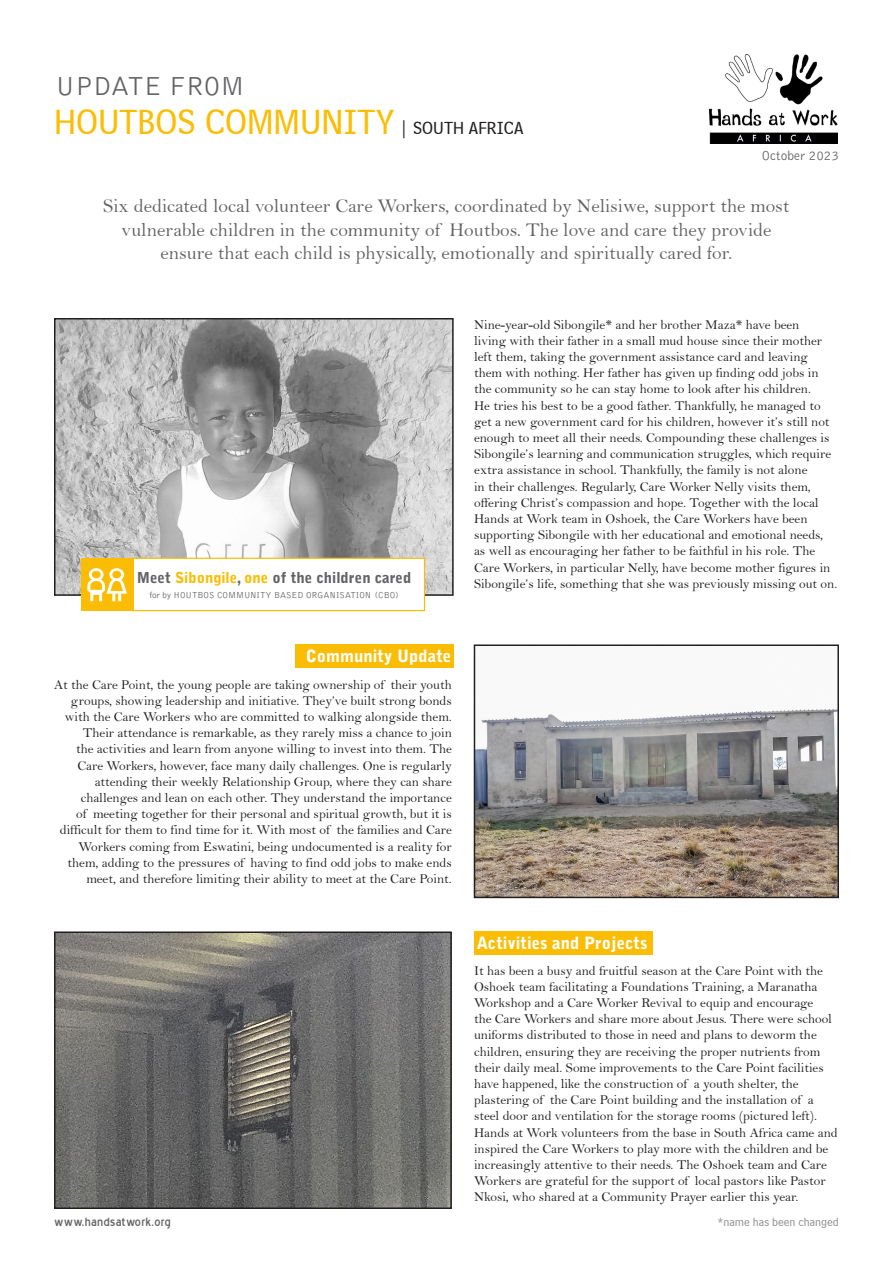
<style>
.page{position:relative;width:893px;height:1263px;background:#fff}
.page>*{position:absolute;margin:0;border:0;box-sizing:border-box;transform-origin:0 0}
.t1{font:36px "Bell Centennial BT Sub Caption";color:#fbbd04}
.t2{font:300 27px "Bell Gothic Std";color:#636366}
.t3{font:19.5px/23.4px "Bell";color:#636366;text-align:center}
.t4{font:900 16.8px "Bell Gothic Std";color:#fbffff}
.t5{font:900 15px "Bell Gothic Std";color:#636366}
.t6{font:15px "Blue Highway";letter-spacing:.025em;color:#636366}
.t7{font:13.5px/16.2px "Bell";color:#231f20}
.t8{font:300 13.5px "Bell Gothic Std";color:#636366}
.t9{font:12px "Bell Centennial BT Sub Caption";color:#939598}
.t10{font:300 9px "Bell Gothic Std";color:#636366}
.s1{font-size:18px;color:#231f20}
.s2{color:#fbbd04}
</style>
<div class="page">
<img style="left:57px;top:321px;width:394px;height:272px">
<div style="left:54px;top:318px;width:400px;height:278px;border:2px solid #231f20"></div>
<div style="left:132px;top:558px;width:293px;height:53px;background:#fff;border:1px solid #fbbd04"></div>
<img style="left:57px;top:934px;width:392px;height:272px">
<div style="left:54px;top:931px;width:398px;height:278px;border:2px solid #231f20"></div>
<div style="left:81px;top:558px;width:53px;height:53px;background:#fbbd04"></div>
<svg style="left:87px;top:568px;width:40px;height:33px"></svg>
<div style="left:474px;top:931px;width:178px;height:24px;background:#fbbd04"></div>
<img style="left:477px;top:709px;width:359px;height:186px">
<div style="left:474px;top:644px;width:365px;height:254px;border:2px solid #231f20"></div>
<div style="left:296px;top:644px;width:158px;height:24px;background:#fbbd04"></div>
<img style="left:710px;top:54px;width:128px;height:89px">
<p class="t2" style="left:56px;top:72px;width:190px">UPDATE FROM</p>
<p class="t1" style="left:54px;top:100px;width:471px">HOUTBOS COMMUNITY <span class="s1">| SOUTH AFRICA</span></p>
<p class="t8" style="left:762px;top:148px;width:79px">October 2023</p>
<p class="t3" style="left:103px;top:194px;width:688px">Six dedicated local volunteer Care Workers, coordinated by Nelisiwe, support the most vulnerable children in the community of Houtbos. The love and care they provide ensure that each child is physically, emotionally and spiritually cared for.</p>
<p class="t5" style="left:137px;top:569px;width:276px">Meet <span class="s2">Sibongile</span>, <span class="s2">one</span> of the children cared</p>
<p class="t10" style="left:149px;top:590px;width:251px">for by HOUTBOS COMMUNITY BASED ORGANISATION (CBO)</p>
<p class="t4" style="left:306px;top:646px;width:147px">Community Update</p>
<p class="t7" style="left:54px;top:676px;width:399px;text-align:right">At the Care Point, the young people are taking ownership of their youth groups, showing leadership and initiative. They’ve built strong bonds with the Care Workers who are committed to walking alongside them.<br>Their attendance is remarkable, as they rarely miss a chance to join<br>the activities and learn from anyone willing to invest into them. The Care Workers, however, face many daily challenges. One is regularly attending their weekly Relationship Group, where they can share challenges and lean on each other. They understand the importance<br>of meeting together for their personal and spiritual growth, but it is difficult for them to find time for it. With most of the families and Care Workers coming from Eswatini, being undocumented is a reality for them, adding to the pressures of having to find odd jobs to make ends meet, and therefore limiting their ability to meet at the Care Point.</p>
<p class="t6" style="left:54px;top:1215px;width:118px">www.handsatwork.org</p>
<p class="t7" style="left:474px;top:316px;width:365px">Nine-year-old Sibongile* and her brother Maza* have been<br>living with their father in a small mud house since their mother left them, taking the government assistance card and leaving them with nothing. Her father has given up finding odd jobs in the community so he can stay home to look after his children.<br>He tries his best to be a good father. Thankfully, he managed to get a new government card for his children, however it’s still not enough to meet all their needs. Compounding these challenges is Sibongile’s learning and communication struggles, which require extra assistance in school. Thankfully, the family is not alone<br>in their challenges. Regularly, Care Worker Nelly visits them, offering Christ’s compassion and hope. Together with the local Hands at Work team in Oshoek, the Care Workers have been supporting Sibongile with her educational and emotional needs, as well as encouraging her father to be faithful in his role. The Care Workers, in particular Nelly, have become mother figures in Sibongile’s life, something that she was previously missing out on.</p>
<p class="t4" style="left:477px;top:933px;width:172px">Activities and Projects</p>
<p class="t7" style="left:474px;top:962px;width:365px">It has been a busy and fruitful season at the Care Point with the Oshoek team facilitating a Foundations Training, a Maranatha Workshop and a Care Worker Revival to equip and encourage<br>the Care Workers and share more about Jesus. There were school uniforms distributed to those in need and plans to deworm the children, ensuring they are receiving the proper nutrients from their daily meal. Some improvements to the Care Point facilities have happened, like the construction of a youth shelter, the plastering of the Care Point building and the installation of a steel door and ventilation for the storage rooms (pictured left).<br>Hands at Work volunteers from the base in South Africa came and inspired the Care Workers to play more with the children and be increasingly attentive to their needs. The Oshoek team and Care Workers are grateful for the support of local pastors like Pastor Nkosi, who shared at a Community Prayer earlier this year.</p>
<p class="t9" style="left:717px;top:1215px;width:123px">*name has been changed</p>
</div>
